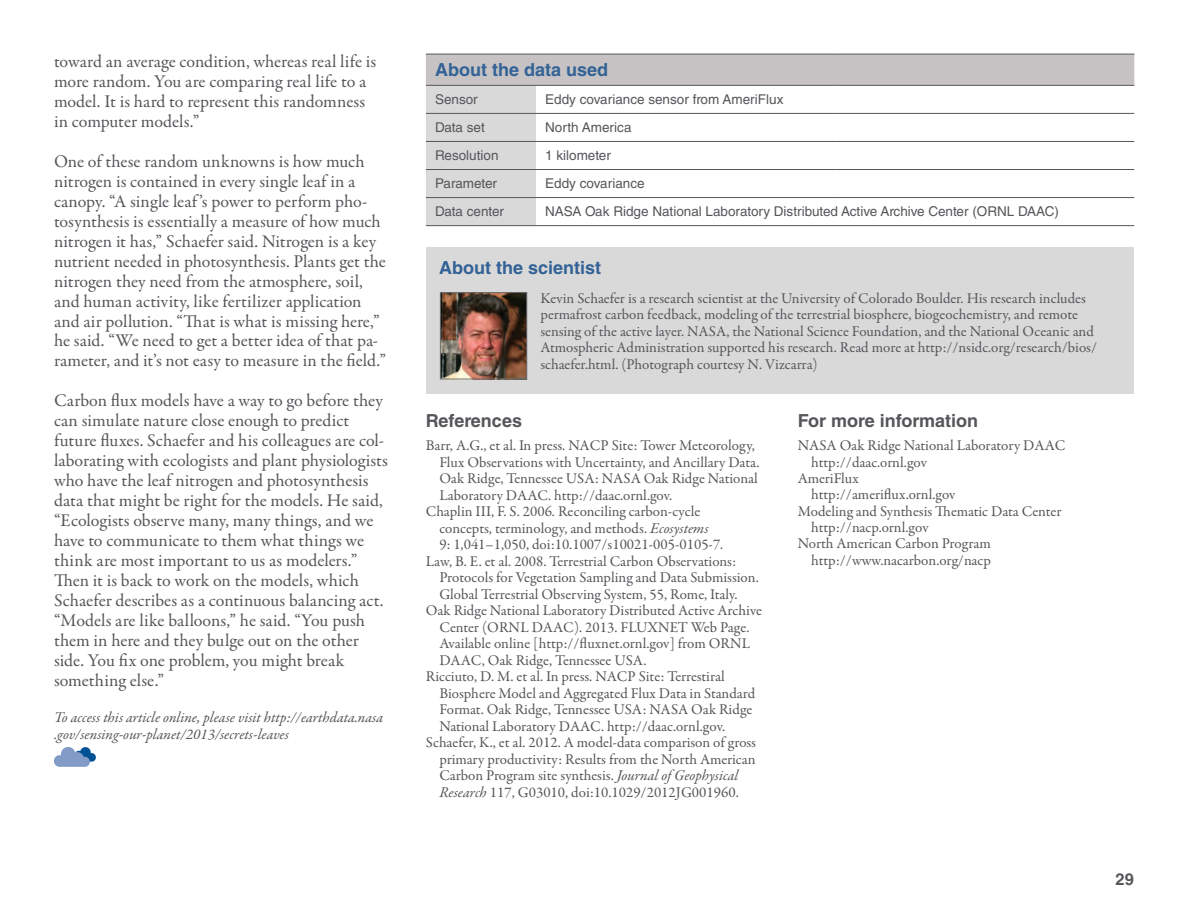
<style>
.page{position:relative;width:1188px;height:918px;background:#fff}
.page>*{position:absolute;margin:0;border:0;box-sizing:border-box;transform-origin:0 0}
.t1{font:18px/20px "Garamond Premr Pro";color:#55565a}
.t2{font:700 18px "Helvetica LT Std";color:#336296}
.t3{font:700 18px "Helvetica LT Std";color:#55565a}
.t4{font:700 16.5px "Helvetica LT Std";color:#55565a}
.t5{font:15px/16.5px "Garamond Premr Pro";color:#55565a}
.t6{font:italic 15px/16.5px "Garamond Premr Pro";color:#55565a}
.t7{font:13.5px "Helvetica LT Std";color:#55565a}
.s1{font-style:italic}
</style>
<div class="page">
<svg style="left:426px;top:55px;width:708px;height:170px;background:#cecbcc"></svg>
<svg style="left:536px;top:86px;width:598px;height:139px"></svg>
<hr style="left:835px;top:54px;width:299px;height:1px;background:#55565a">
<hr style="left:835px;top:85px;width:299px;height:1px;background:#55565a">
<hr style="left:426px;top:54px;width:110px;height:1px;background:#55565a">
<hr style="left:536px;top:54px;width:299px;height:1px;background:#55565a">
<hr style="left:426px;top:85px;width:110px;height:1px;background:#55565a">
<hr style="left:536px;top:85px;width:299px;height:1px;background:#55565a">
<hr style="left:426px;top:113px;width:110px;height:1px;background:#55565a">
<hr style="left:426px;top:141px;width:110px;height:1px;background:#55565a">
<hr style="left:426px;top:169px;width:110px;height:1px;background:#55565a">
<hr style="left:426px;top:197px;width:110px;height:1px;background:#55565a">
<hr style="left:426px;top:225px;width:110px;height:1px;background:#55565a">
<hr style="left:536px;top:113px;width:299px;height:1px;background:#55565a">
<hr style="left:835px;top:113px;width:299px;height:1px;background:#55565a">
<hr style="left:536px;top:141px;width:299px;height:1px;background:#55565a">
<hr style="left:835px;top:141px;width:299px;height:1px;background:#55565a">
<hr style="left:536px;top:169px;width:299px;height:1px;background:#55565a">
<hr style="left:835px;top:169px;width:299px;height:1px;background:#55565a">
<hr style="left:536px;top:197px;width:299px;height:1px;background:#55565a">
<hr style="left:835px;top:197px;width:299px;height:1px;background:#55565a">
<hr style="left:536px;top:225px;width:299px;height:1px;background:#55565a">
<hr style="left:835px;top:225px;width:299px;height:1px;background:#55565a">
<div style="left:426px;top:247px;width:708px;height:147px;background:#dad9da"></div>
<img style="left:442px;top:294px;width:83px;height:83px">
<div style="left:440px;top:292px;width:87px;height:87px;border:1px solid #6c6d70"></div>
<img style="left:54px;top:747px;width:41px;height:19px">
<p class="t1" style="left:54px;top:52px;width:324px">toward an average condition, whereas real life is more random. You are comparing real life to a model. It is hard to represent this randomness in computer models.”</p>
<p class="t1" style="left:54px;top:152px;width:334px">One of these random unknowns is how much nitrogen is contained in every single leaf in a canopy. “A single leaf ’s power to perform pho&shy;tosynthesis is essentially a measure of how much nitrogen it has,” Schaefer said. Nitrogen is a key nutrient needed in photosynthesis. Plants get the nitrogen they need from the atmosphere, soil, and human activity, like fertilizer application and air pollution. “That is what is missing here,” he said. “We need to get a better idea of that pa&shy;rameter, and it’s not easy to measure in the field.”</p>
<p class="t1" style="left:54px;top:391px;width:335px">Carbon flux models have a way to go before they can simulate nature close enough to predict future fluxes. Schaefer and his colleagues are col&shy;laborating with ecologists and plant physiologists who have the leaf nitrogen and photosynthesis data that might be right for the models. He said, “Ecologists observe many, many things, and we have to communicate to them what things we think are most important to us as modelers.” Then it is back to work on the models, which Schaefer describes as a continuous balancing act. “Models are like balloons,” he said. “You push them in here and they bulge out on the other side. You fix one problem, you might break something else.”</p>
<p class="t6" style="left:54px;top:710px;width:331px">To access this article online, please visit http://earthdata.nasa .gov/sensing-our-planet/2013/secrets-leaves</p>
<p class="t2" style="left:435px;top:59px;width:175px">About the data used</p>
<p class="t7" style="left:435px;top:92px;width:44px">Sensor</p>
<p class="t7" style="left:545px;top:92px;width:240px">Eddy covariance sensor from AmeriFlux</p>
<p class="t7" style="left:435px;top:120px;width:51px">Data set</p>
<p class="t7" style="left:545px;top:120px;width:88px">North America</p>
<p class="t7" style="left:435px;top:148px;width:65px">Resolution</p>
<p class="t7" style="left:545px;top:148px;width:67px">1 kilometer</p>
<p class="t7" style="left:435px;top:176px;width:64px">Parameter</p>
<p class="t7" style="left:545px;top:176px;width:101px">Eddy covariance</p>
<p class="t7" style="left:435px;top:204px;width:71px">Data center</p>
<p class="t7" style="left:545px;top:204px;width:515px">NASA Oak Ridge National Laboratory Distributed Active Archive Center (ORNL DAAC)</p>
<p class="t2" style="left:439px;top:256px;width:164px">About the scientist</p>
<p class="t5" style="left:540px;top:290px;width:558px">Kevin Schaefer is a research scientist at the University of Colorado Boulder. His research includes permafrost carbon feedback, modeling of the terrestrial biosphere, biogeochemistry, and remote sensing of the active layer. NASA, the National Science Foundation, and the National Oceanic and Atmospheric Administration supported his research. Read more at http://nsidc.org/research/bios/ schaefer.html. (Photograph courtesy N. Vizcarra)</p>
<p class="t3" style="left:426px;top:410px;width:98px">References</p>
<p class="t5" style="left:426px;top:438px;width:331px">Barr, A.G., et al. In press. NACP Site: Tower Meteorology,</p>
<p class="t5" style="left:439px;top:454px;width:322px">Flux Observations with Uncertainty, and Ancillary Data.</p>
<p class="t5" style="left:439px;top:471px;width:320px">Oak Ridge, Tennessee USA: NASA Oak Ridge National</p>
<p class="t5" style="left:439px;top:487px;width:234px">Laboratory DAAC. http://daac.ornl.gov.</p>
<p class="t5" style="left:426px;top:504px;width:276px">Chaplin III, F. S. 2006. Reconciling carbon-cycle</p>
<p class="t5" style="left:439px;top:520px;width:271px">concepts, terminology, and methods. <span class="s1">Ecosystems</span></p>
<p class="t5" style="left:439px;top:537px;width:286px">9: 1,041–1,050, doi:10.1007/s10021-005-0105-7.</p>
<p class="t5" style="left:426px;top:553px;width:312px">Law, B. E. et al. 2008. Terrestrial Carbon Observations:</p>
<p class="t5" style="left:439px;top:570px;width:321px">Protocols for Vegetation Sampling and Data Submission.</p>
<p class="t5" style="left:439px;top:586px;width:300px">Global Terrestrial Observing System, 55, Rome, Italy.</p>
<p class="t5" style="left:426px;top:603px;width:338px">Oak Ridge National Laboratory Distributed Active Archive</p>
<p class="t5" style="left:439px;top:619px;width:312px">Center (ORNL DAAC). 2013. FLUXNET Web Page.</p>
<p class="t5" style="left:439px;top:636px;width:312px">Available online [http://fluxnet.ornl.gov] from ORNL</p>
<p class="t5" style="left:439px;top:652px;width:209px">DAAC, Oak Ridge, Tennessee USA.</p>
<p class="t5" style="left:426px;top:669px;width:300px">Ricciuto, D. M. et al. In press. NACP Site: Terrestiral</p>
<p class="t5" style="left:439px;top:685px;width:317px">Biosphere Model and Aggregated Flux Data in Standard</p>
<p class="t5" style="left:439px;top:702px;width:315px">Format. Oak Ridge, Tennessee USA: NASA Oak Ridge</p>
<p class="t5" style="left:439px;top:718px;width:287px">National Laboratory DAAC. http://daac.ornl.gov.</p>
<p class="t5" style="left:426px;top:735px;width:332px">Schaefer, K., et al. 2012. A model-data comparison of gross</p>
<p class="t5" style="left:439px;top:751px;width:318px">primary productivity: Results from the North American</p>
<p class="t5" style="left:439px;top:768px;width:300px">Carbon Program site synthesis. <span class="s1">Journal of Geophysical</span></p>
<p class="t5" style="left:439px;top:784px;width:301px"><span class="s1">Research</span> 117, G03010, doi:10.1029/2012JG001960.</p>
<p class="t3" style="left:798px;top:410px;width:182px">For more information</p>
<p class="t5" style="left:798px;top:438px;width:269px">NASA Oak Ridge National Laboratory DAAC</p>
<p class="t5" style="left:811px;top:454px;width:117px">http://daac.ornl.gov</p>
<p class="t5" style="left:798px;top:470px;width:63px">AmeriFlux</p>
<p class="t5" style="left:811px;top:487px;width:146px">http://ameriflux.ornl.gov</p>
<p class="t5" style="left:798px;top:503px;width:265px">Modeling and Synthesis Thematic Data Center</p>
<p class="t5" style="left:811px;top:519px;width:119px">http://nacp.ornl.gov</p>
<p class="t5" style="left:798px;top:536px;width:195px">North American Carbon Program</p>
<p class="t5" style="left:811px;top:552px;width:181px">http://www.nacarbon.org/nacp</p>
<p class="t4" style="left:1116px;top:869px;width:20px">29</p>
</div>
